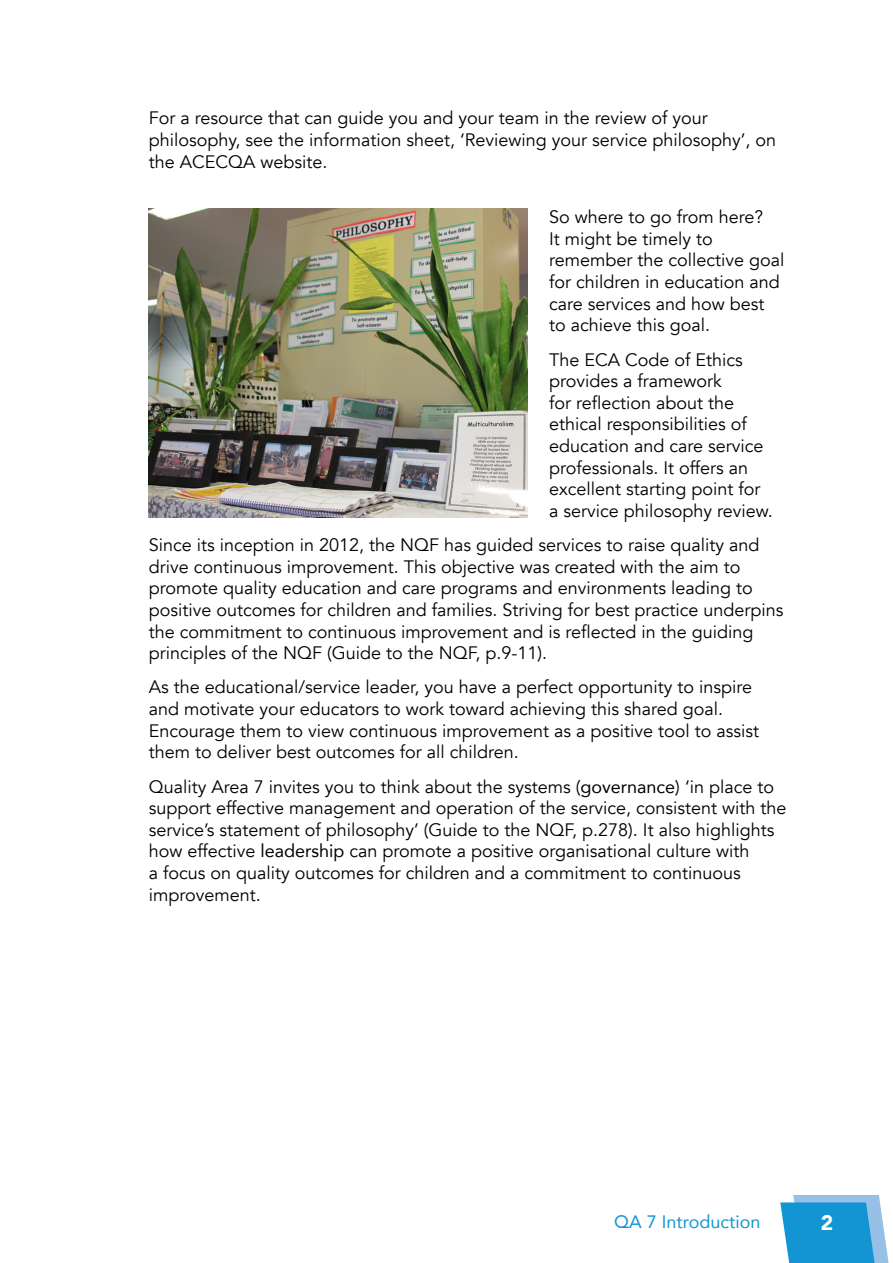
<style>
.page{position:relative;width:893px;height:1263px;background:#fff}
.page>*{position:absolute;margin:0;border:0;box-sizing:border-box;transform-origin:0 0}
.t1{font:900 21px "Avenir";color:#fff}
.t2{font:18px/21.6px "Avenir";color:#000}
.t3{font:18px "Avenir";color:#1395d3}
.s1{font-style:inherit}
</style>
<div class="page">
<svg style="left:780px;top:1195px;width:109px;height:68px"></svg>
<div style="left:789px;top:1209px;width:76px;height:32px;background:#1395d3"></div>
<img style="left:149px;top:209px;width:379px;height:309px">
<p class="t2" style="left:149px;top:108px;width:629px">For a resource that can guide you and your team in the review of your philosophy, see the information sheet, ‘Reviewing your service philosophy’, on the ACECQA website.</p>
<p class="t2" style="left:549px;top:206px;width:237px">So where to go from here?<br>It might be timely to remember the collective goal for children in education and care services and how best to achieve this goal.</p>
<p class="t2" style="left:549px;top:349px;width:225px">The ECA Code of Ethics provides a framework<br>for reflection about the ethical responsibilities of education and care service professionals. It offers an excellent starting point for a service philosophy review.</p>
<p class="t2" style="left:149px;top:534px;width:636px">Since its inception in 2012, the NQF has guided services to raise quality and drive continuous improvement. This objective was created with the aim to promote quality education and care programs and environments leading to positive outcomes for children and families. Striving for best practice underpins the commitment to continuous improvement and is reflected in the guiding principles of the NQF (Guide to the NQF, p.9-11).</p>
<p class="t2" style="left:149px;top:677px;width:612px">As the educational/service leader, you have a perfect opportunity to inspire and motivate your educators to work toward achieving this shared goal.<br>Encourage them to view continuous improvement as a positive tool to assist them to deliver best outcomes for all children.</p>
<p class="t2" style="left:149px;top:776px;width:639px">Quality Area 7 invites you to think about the systems (<span class="s1">governance</span>) ‘in place to support effective management and operation of the service, consistent with the service’s statement of philosophy’ (Guide to the NQF, p.278). It also highlights how effective <span class="s1">leadership</span> can promote a positive organisational culture with<br>a focus on quality outcomes for children and a commitment to continuous improvement.</p>
<p class="t3" style="left:614px;top:1207px;width:148px">QA 7 Introduction</p>
<p class="t1" style="left:821px;top:1204px;width:14px">2</p>
</div>
